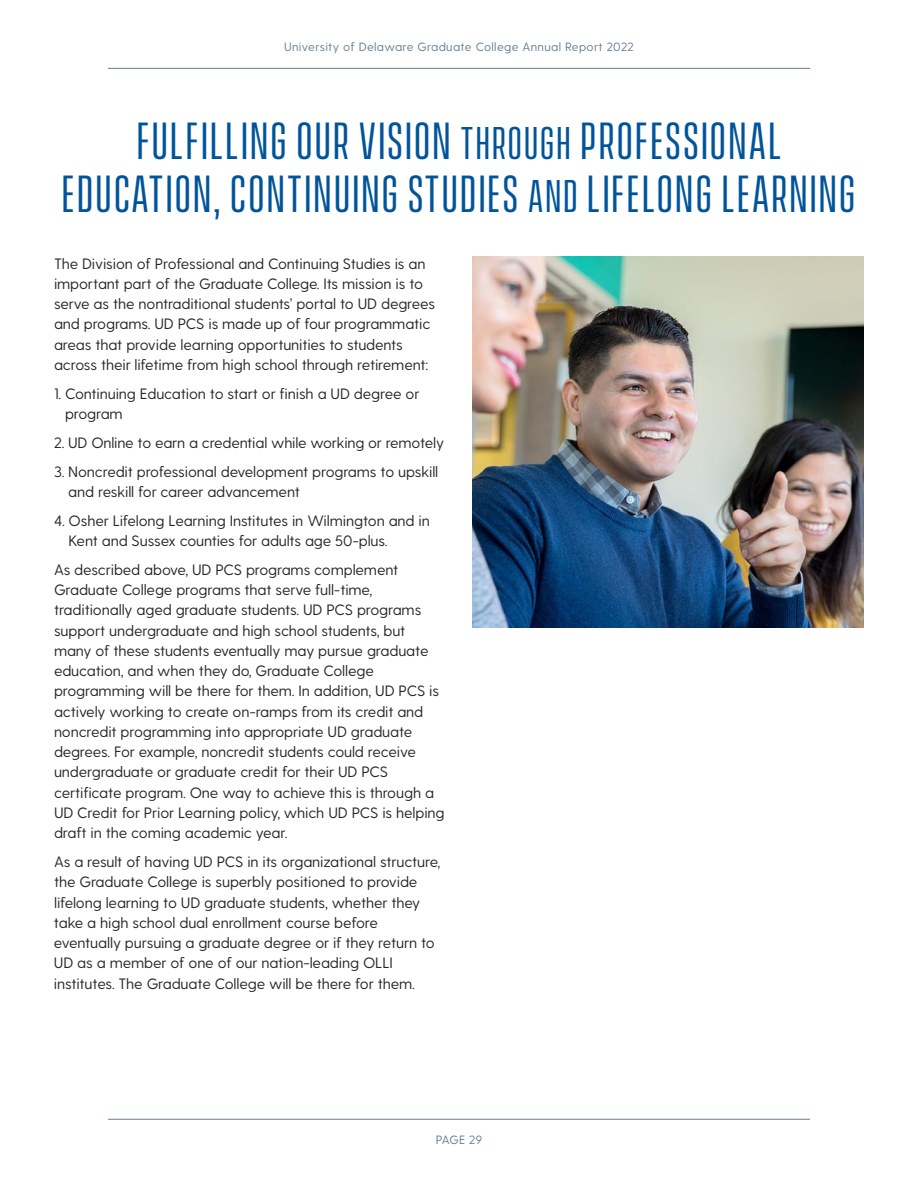
<style>
.page{position:relative;width:918px;height:1188px;background:#fff}
.page>*{position:absolute;margin:0;border:0;box-sizing:border-box;transform-origin:0 0}
.t1{font:49.5px/52.5px "Vanguard CF";letter-spacing:.035em;color:#00549b;text-align:center}
.t2{font:15px/20.2px "Greycliff CF";letter-spacing:-.01em;color:#272526}
.t3{font:12px "Greycliff CF";letter-spacing:.025em;color:#667d93}
.s1{font-size:43.5px}
</style>
<div class="page">
<hr style="left:108px;top:1119px;width:702px;height:1px;background:#667d93">
<hr style="left:108px;top:68px;width:702px;height:1px;background:#667d93">
<img style="left:472px;top:257px;width:392px;height:370px">
<p class="t3" style="left:284px;top:42px;width:351px">University of Delaware Graduate College Annual Report 2022</p>
<p class="t1" style="left:62px;top:116px;width:796px">FULFILLING OUR VISION <span class="s1">THROUGH</span> PROFESSIONAL<br>EDUCATION, CONTINUING STUDIES <span class="s1">AND</span> LIFELONG LEARNING</p>
<p class="t2" style="left:54px;top:254px;width:383px">The Division of Professional and Continuing Studies is an important part of the Graduate College. Its mission is to serve as the nontraditional students’ portal to UD degrees and programs. UD PCS is made up of four programmatic areas that provide learning opportunities to students across their lifetime from high school through retirement:</p>
<p class="t2" style="left:65px;top:385px;width:356px;text-indent:-11px">1. Continuing Education to start or finish a UD degree or program</p>
<p class="t2" style="left:54px;top:434px;width:392px">2. UD Online to earn a credential while working or remotely</p>
<p class="t2" style="left:68px;top:463px;width:372px;text-indent:-14px">3. Noncredit professional development programs to upskill and reskill for career advancement</p>
<p class="t2" style="left:69px;top:512px;width:363px;text-indent:-15px">4. Osher Lifelong Learning Institutes in Wilmington and in<br>Kent and Sussex counties for adults age 50-plus.</p>
<p class="t2" style="left:54px;top:561px;width:392px">As described above, UD PCS programs complement Graduate College programs that serve full-time, traditionally aged graduate students. UD PCS programs support undergraduate and high school students, but many of these students eventually may pursue graduate education, and when they do, Graduate College programming will be there for them. In addition, UD PCS is actively working to create on-ramps from its credit and noncredit programming into appropriate UD graduate degrees. For example, noncredit students could receive undergraduate or graduate credit for their UD PCS certificate program. One way to achieve this is through a UD Credit for Prior Learning policy, which UD PCS is helping draft in the coming academic year.</p>
<p class="t2" style="left:54px;top:853px;width:388px">As a result of having UD PCS in its organizational structure, the Graduate College is superbly positioned to provide lifelong learning to UD graduate students, whether they take a high school dual enrollment course before eventually pursuing a graduate degree or if they return to UD as a member of one of our nation-leading OLLI institutes. The Graduate College will be there for them.</p>
<p class="t3" style="left:436px;top:1135px;width:48px">PAGE 29</p>
</div>
